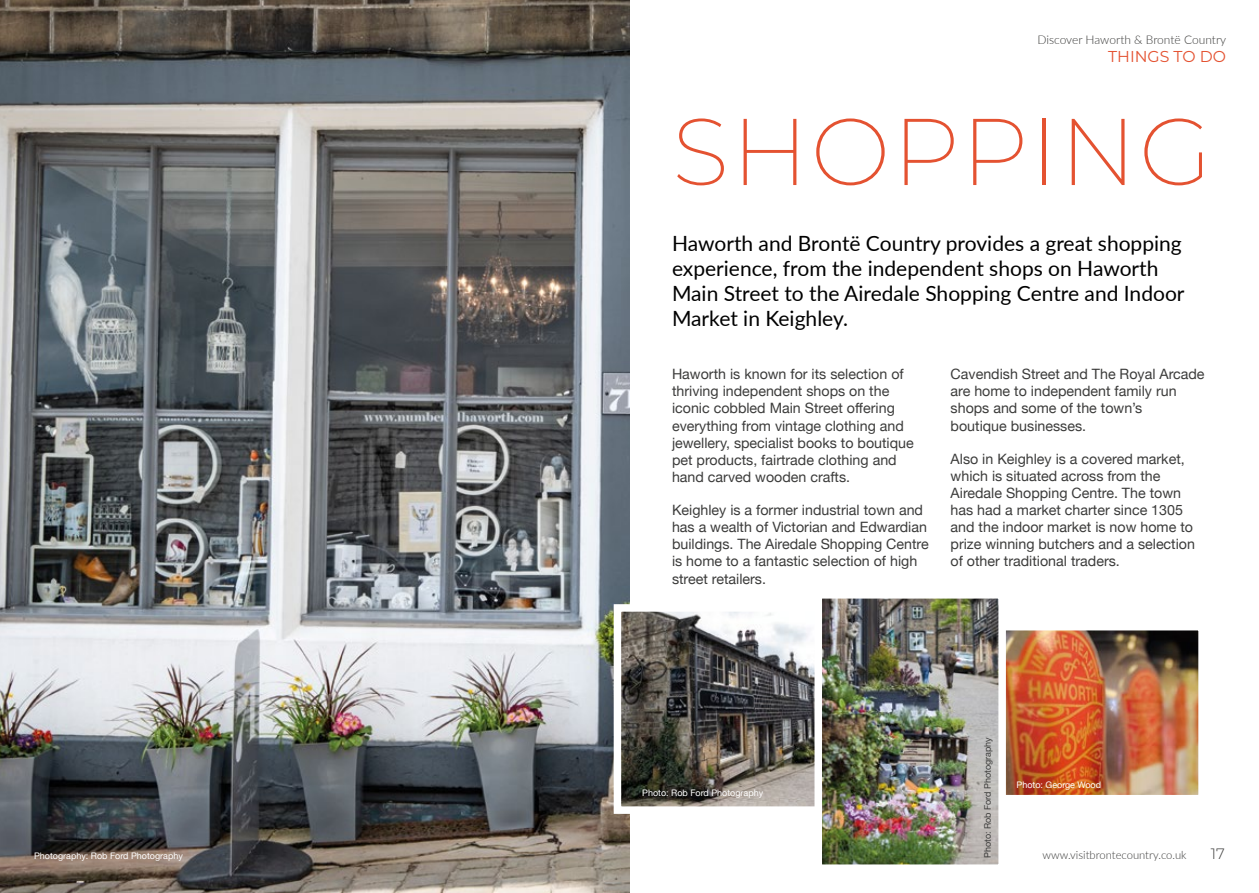
<style>
.page{position:relative;width:1259px;height:893px;background:#fff}
.page>*{position:absolute;margin:0;border:0;box-sizing:border-box;transform-origin:0 0}
.t1{font:200 94.5px "Montserrat";letter-spacing:.025em;color:#e45231}
.t2{font:21px/25.2px "Lato";color:#000}
.t3{font:15.75px "Montserrat";color:#e45231}
.t4{font:300 15px "Montserrat";color:#3c3c3b}
.t5{font:14.25px/17.1px "Helvetica Neue";color:#3c3c3b}
.t6{font:300 12px "Lato";color:#3c3c3b}
.t7{font:300 11.25px "Lato";color:#3c3c3b}
.t8{font:9px "Helvetica Neue";color:#fff}
.t9{font:9px "Helvetica Neue";color:#3c3c3b}
</style>
<div class="page">
<img style="left:0;top:0;width:629px;height:893px">
<img style="left:622px;top:613px;width:192px;height:192px">
<div style="left:613px;top:604px;width:260px;height:210px;border:8px solid #fff"></div>
<img style="left:1006px;top:632px;width:190px;height:161px">
<div style="left:980px;top:623px;width:225px;height:179px;border:8px solid #fff"></div>
<img style="left:823px;top:600px;width:174px;height:263px">
<div style="left:814px;top:591px;width:192px;height:281px;border:8px solid #fff"></div>
<p class="t8" style="left:34px;top:849px;width:150px">Photography: Rob Ford Photography</p>
<p class="t6" style="left:1037px;top:31px;width:190px">Discover Haworth &amp; Brontë Country</p>
<p class="t3" style="left:1108px;top:45px;width:119px">THINGS TO DO</p>
<h1 class="t1" style="left:672px;top:88px;width:541px">SHOPPING</h1>
<h2 class="t2" style="left:672px;top:230px;width:514px">Haworth and Brontë Country provides a great shopping experience, from the independent shops on Haworth Main Street to the Airedale Shopping Centre and Indoor Market in Keighley.</h2>
<p class="t5" style="left:672px;top:366px;width:243px">Haworth is known for its selection of thriving independent shops on the iconic cobbled Main Street offering everything from vintage clothing and jewellery, specialist books to boutique pet products, fairtrade clothing and hand carved wooden crafts.</p>
<p class="t5" style="left:672px;top:502px;width:258px">Keighley is a former industrial town and has a wealth of Victorian and Edwardian buildings. The Airedale Shopping Centre is home to a fantastic selection of high street retailers.</p>
<p class="t5" style="left:950px;top:366px;width:255px">Cavendish Street and The Royal Arcade are home to independent family run shops and some of the town’s<br>boutique businesses.</p>
<p class="t5" style="left:950px;top:451px;width:246px">Also in Keighley is a covered market, which is situated across from the Airedale Shopping Centre. The town has had a market charter since 1305 and the indoor market is now home to prize winning butchers and a selection of other traditional traders.</p>
<p class="t8" style="left:642px;top:786px;width:123px">Photo: Rob Ford Photography</p>
<p class="t9" style="left:981px;top:858px;width:123px;rotate:-90deg">Photo: Rob Ford Photography</p>
<p class="t8" style="left:1016px;top:778px;width:86px">Photo: George Wood</p>
<p class="t7" style="left:1042px;top:847px;width:146px">www.visitbrontecountry.co.uk</p>
<p class="t4" style="left:1211px;top:843px;width:16px">17</p>
</div>
